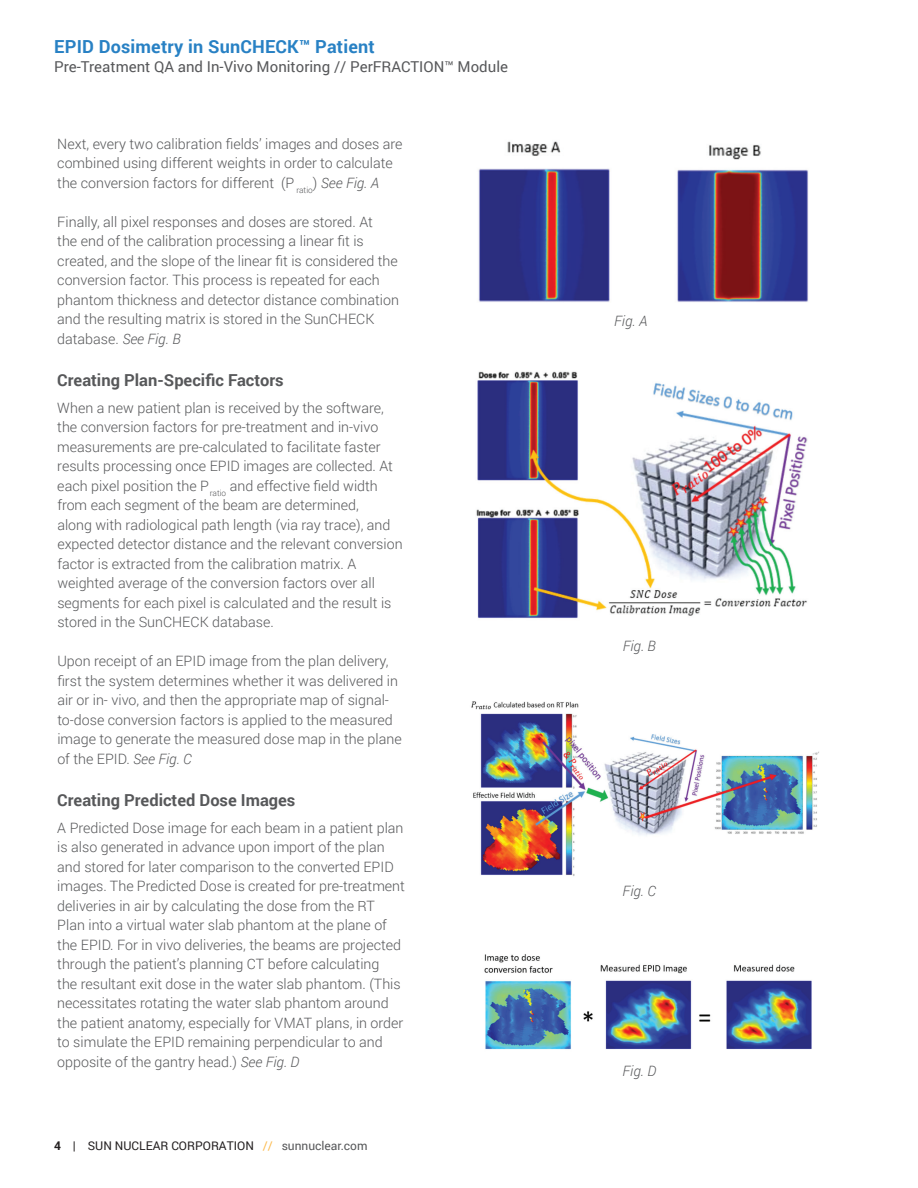
<style>
.page{position:relative;width:918px;height:1188px;background:#fff}
.page>*{position:absolute;margin:0;border:0;box-sizing:border-box;transform-origin:0 0}
.t1{font:700 18px "Roboto";letter-spacing:.01em;color:#2881c4}
.t2{font:700 16.5px "Roboto";color:#57585a}
.t3{font:15px "Roboto";color:#57585a}
.t4{font:300 14.25px/19.5px "Roboto";color:#57585a}
.t5{font:italic 300 14.25px "Roboto";color:#57585a}
.t6{font:12px "Roboto";color:#231f20}
.t7{font:12px "Minion Pro";color:#231f20}
.t8{font:12px "Roboto";color:#57585a}
.s1{font-style:italic}
.s2{color:#fcb94b}
.s3{font-weight:700}
</style>
<div class="page">
<img style="left:478px;top:141px;width:330px;height:161px">
<img style="left:476px;top:371px;width:332px;height:247px">
<img style="left:471px;top:701px;width:348px;height:175px">
<img style="left:484px;top:954px;width:328px;height:96px">
<p class="t1" style="left:54px;top:33px;width:322px">EPID Dosimetry in SunCHECK™ Patient</p>
<p class="t3" style="left:54px;top:56px;width:455px">Pre-Treatment QA and In-Vivo Monitoring // PerFRACTION™ Module</p>
<p class="t4" style="left:57px;top:134px;width:347px">Next, every two calibration fields’ images and doses are combined using different weights in order to calculate the conversion factors for different (P <sub>ratio</sub>) <span class="s1">See Fig. A</span></p>
<p class="t4" style="left:57px;top:212px;width:343px">Finally, all pixel responses and doses are stored. At<br>the end of the calibration processing a linear fit is created, and the slope of the linear fit is considered the conversion factor. This process is repeated for each phantom thickness and detector distance combination and the resulting matrix is stored in the SunCHECK database. <span class="s1">See Fig. B</span></p>
<p class="t2" style="left:57px;top:368px;width:228px">Creating Plan-Specific Factors</p>
<p class="t4" style="left:57px;top:398px;width:347px">When a new patient plan is received by the software, the conversion factors for pre-treatment and in-vivo measurements are pre-calculated to facilitate faster results processing once EPID images are collected. At each pixel position the P <sub>ratio</sub> and effective field width from each segment of the beam are determined,<br>along with radiological path length (via ray trace), and expected detector distance and the relevant conversion factor is extracted from the calibration matrix. A weighted average of the conversion factors over all segments for each pixel is calculated and the result is stored in the SunCHECK database.</p>
<p class="t4" style="left:57px;top:651px;width:346px">Upon receipt of an EPID image from the plan delivery, first the system determines whether it was delivered in air or in- vivo, and then the appropriate map of signal&shy;to-dose conversion factors is applied to the measured image to generate the measured dose map in the plane of the EPID. <span class="s1">See Fig. C</span></p>
<p class="t2" style="left:57px;top:788px;width:240px">Creating Predicted Dose Images</p>
<p class="t4" style="left:57px;top:818px;width:349px">A Predicted Dose image for each beam in a patient plan is also generated in advance upon import of the plan and stored for later comparison to the converted EPID images. The Predicted Dose is created for pre-treatment deliveries in air by calculating the dose from the RT Plan into a virtual water slab phantom at the plane of the EPID. For in vivo deliveries, the beams are projected through the patient’s planning CT before calculating<br>the resultant exit dose in the water slab phantom. (This necessitates rotating the water slab phantom around the patient anatomy, especially for VMAT plans, in order to simulate the EPID remaining perpendicular to and opposite of the gantry head.) <span class="s1">See Fig. D</span></p>
<p class="t7" style="left:71px;top:1133px;width:106px">I www.lightages.com</p>
<p class="t8" style="left:263px;top:1137px;width:106px"><span class="s2">//</span> sunnuclear.com</p>
<p class="t6" style="left:54px;top:1137px;width:201px"><span class="s3">4</span><sup>1</sup> | SUN NUCLEAR CORPORATION</p>
<p class="t5" style="left:614px;top:311px;width:35px">Fig. A</p>
<p class="t5" style="left:623px;top:636px;width:35px">Fig. B</p>
<p class="t5" style="left:623px;top:881px;width:35px">Fig. C</p>
<p class="t5" style="left:623px;top:1061px;width:35px">Fig. D</p>
</div>
